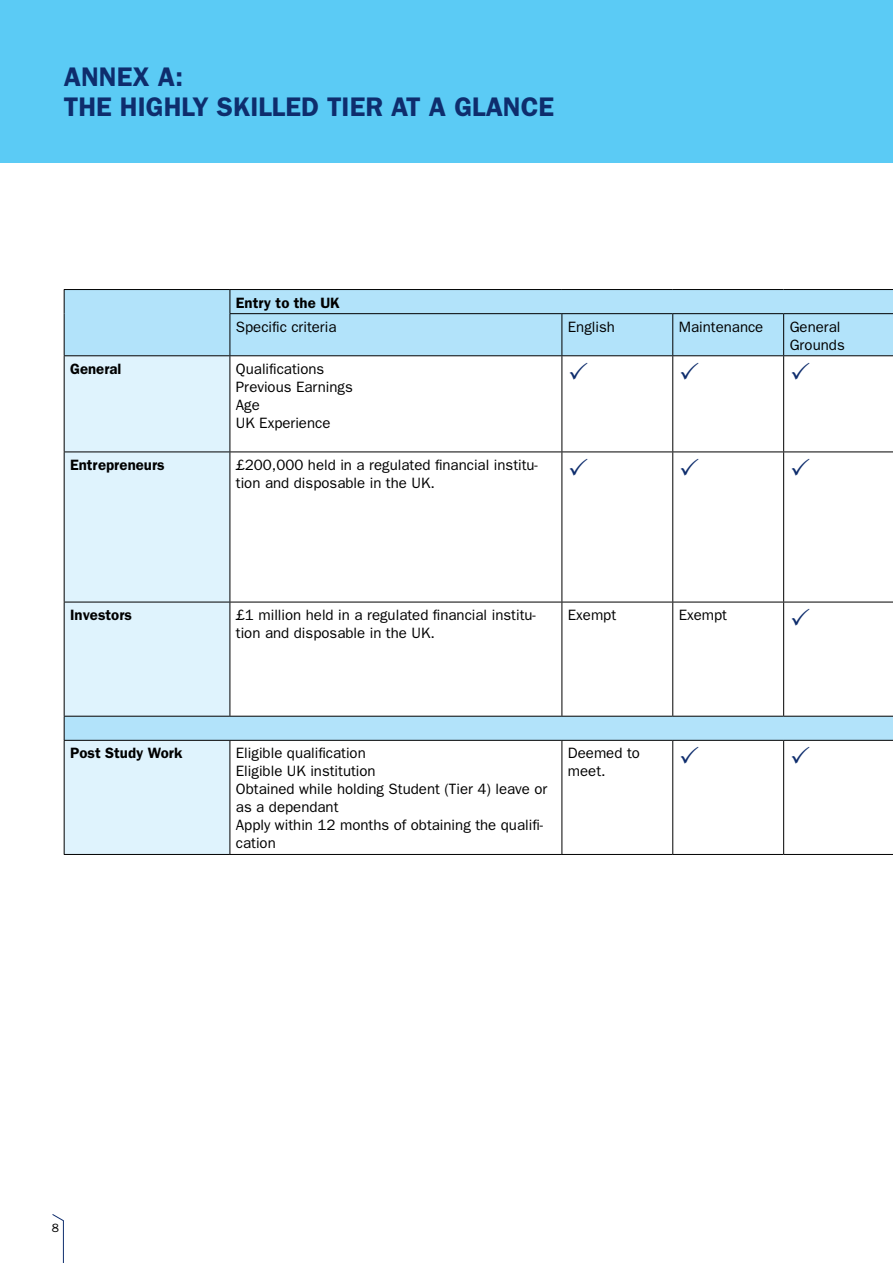
<style>
.page{position:relative;width:893px;height:1263px;background:#fff}
.page>*{position:absolute;margin:0;border:0;box-sizing:border-box;transform-origin:0 0}
.t1{font:600 27px/30px "Franklin Gothic";color:#0e2d6d}
.t2{font:15px/18px "Franklin Gothic";color:#000}
.t3{font:600 15px "Franklin Gothic";color:#000}
</style>
<div class="page">
<hr style="left:63px;top:1220px;width:1px;height:43px;background:#0e2d6d">
<svg style="left:52px;top:1214px;width:12px;height:8px"></svg>
<div style="left:0;top:0;width:893px;height:162px;background:#5bcbf5"></div>
<svg style="left:65px;top:290px;width:828px;height:450px"></svg>
<div style="left:65px;top:356px;width:165px;height:498px;background:#dff3fd"></div>
<hr style="left:64px;top:289px;width:166px;height:1px;background:#000">
<svg style="left:64px;top:290px;width:1px;height:24px"></svg>
<hr style="left:230px;top:289px;width:332px;height:1px;background:#000">
<svg style="left:230px;top:290px;width:1px;height:23px"></svg>
<hr style="left:562px;top:289px;width:111px;height:1px;background:#000">
<hr style="left:673px;top:289px;width:111px;height:1px;background:#000">
<hr style="left:784px;top:289px;width:109px;height:1px;background:#000">
<hr style="left:64px;top:314px;width:1px;height:41px;background:#000">
<hr style="left:230px;top:313px;width:332px;height:1px;background:#000">
<hr style="left:230px;top:314px;width:1px;height:41px;background:#000">
<hr style="left:562px;top:313px;width:111px;height:1px;background:#000">
<hr style="left:561px;top:314px;width:1px;height:41px;background:#000">
<hr style="left:673px;top:313px;width:111px;height:1px;background:#000">
<hr style="left:672px;top:314px;width:1px;height:41px;background:#000">
<hr style="left:784px;top:313px;width:109px;height:1px;background:#000">
<hr style="left:783px;top:314px;width:1px;height:41px;background:#000">
<hr style="left:64px;top:355px;width:166px;height:1px;background:#000">
<hr style="left:64px;top:356px;width:1px;height:95px;background:#000">
<hr style="left:230px;top:355px;width:332px;height:1px;background:#000">
<hr style="left:230px;top:356px;width:1px;height:95px;background:#000">
<hr style="left:562px;top:355px;width:111px;height:1px;background:#000">
<hr style="left:561px;top:356px;width:1px;height:95px;background:#000">
<hr style="left:673px;top:355px;width:111px;height:1px;background:#000">
<hr style="left:672px;top:356px;width:1px;height:95px;background:#000">
<hr style="left:784px;top:355px;width:109px;height:1px;background:#000">
<hr style="left:783px;top:356px;width:1px;height:95px;background:#000">
<hr style="left:64px;top:451px;width:166px;height:1px;background:#000">
<hr style="left:64px;top:452px;width:1px;height:150px;background:#000">
<hr style="left:230px;top:451px;width:332px;height:1px;background:#000">
<hr style="left:230px;top:452px;width:1px;height:150px;background:#000">
<hr style="left:562px;top:451px;width:111px;height:1px;background:#000">
<hr style="left:561px;top:452px;width:1px;height:150px;background:#000">
<hr style="left:673px;top:451px;width:111px;height:1px;background:#000">
<hr style="left:672px;top:452px;width:1px;height:150px;background:#000">
<hr style="left:784px;top:451px;width:109px;height:1px;background:#000">
<hr style="left:783px;top:452px;width:1px;height:150px;background:#000">
<hr style="left:64px;top:602px;width:166px;height:1px;background:#000">
<hr style="left:64px;top:602px;width:1px;height:114px;background:#000">
<hr style="left:230px;top:602px;width:332px;height:1px;background:#000">
<hr style="left:230px;top:602px;width:1px;height:114px;background:#000">
<hr style="left:562px;top:602px;width:111px;height:1px;background:#000">
<hr style="left:561px;top:602px;width:1px;height:114px;background:#000">
<hr style="left:673px;top:602px;width:111px;height:1px;background:#000">
<hr style="left:672px;top:602px;width:1px;height:114px;background:#000">
<hr style="left:784px;top:602px;width:109px;height:1px;background:#000">
<hr style="left:783px;top:602px;width:1px;height:114px;background:#000">
<hr style="left:64px;top:716px;width:166px;height:1px;background:#000">
<svg style="left:64px;top:716px;width:1px;height:24px"></svg>
<hr style="left:230px;top:716px;width:332px;height:1px;background:#000">
<hr style="left:562px;top:716px;width:111px;height:1px;background:#000">
<hr style="left:673px;top:716px;width:111px;height:1px;background:#000">
<hr style="left:784px;top:716px;width:109px;height:1px;background:#000">
<hr style="left:64px;top:740px;width:166px;height:1px;background:#000">
<hr style="left:64px;top:741px;width:1px;height:113px;background:#000">
<hr style="left:230px;top:740px;width:332px;height:1px;background:#000">
<hr style="left:230px;top:741px;width:1px;height:113px;background:#000">
<hr style="left:562px;top:740px;width:111px;height:1px;background:#000">
<hr style="left:561px;top:741px;width:1px;height:113px;background:#000">
<hr style="left:673px;top:740px;width:111px;height:1px;background:#000">
<hr style="left:672px;top:741px;width:1px;height:113px;background:#000">
<hr style="left:784px;top:740px;width:109px;height:1px;background:#000">
<hr style="left:783px;top:741px;width:1px;height:113px;background:#000">
<hr style="left:64px;top:854px;width:166px;height:1px;background:#000">
<hr style="left:230px;top:854px;width:332px;height:1px;background:#000">
<hr style="left:562px;top:854px;width:111px;height:1px;background:#000">
<hr style="left:673px;top:854px;width:111px;height:1px;background:#000">
<hr style="left:784px;top:854px;width:109px;height:1px;background:#000">
<svg style="left:570px;top:362px;width:18px;height:17px"></svg>
<svg style="left:681px;top:362px;width:17px;height:17px"></svg>
<svg style="left:792px;top:362px;width:17px;height:17px"></svg>
<svg style="left:570px;top:458px;width:18px;height:17px"></svg>
<svg style="left:681px;top:458px;width:17px;height:17px"></svg>
<svg style="left:792px;top:458px;width:17px;height:17px"></svg>
<svg style="left:792px;top:608px;width:17px;height:17px"></svg>
<h1 class="t1" style="left:64px;top:61px;width:492px">ANNEX A:<br>THE HIGHLY SKILLED TIER AT A GLANCE</h1>
<p class="t3" style="left:236px;top:294px;width:105px">Entry to the UK</p>
<p class="t2" style="left:236px;top:317px;width:102px">Specific criteria</p>
<p class="t2" style="left:568px;top:317px;width:49px">English</p>
<p class="t2" style="left:679px;top:317px;width:86px">Maintenance</p>
<p class="t2" style="left:790px;top:317px;width:57px">General<br>Grounds</p>
<p class="t3" style="left:70px;top:360px;width:53px">General</p>
<p class="t2" style="left:236px;top:359px;width:118px">Qualifications<br>Previous Earnings<br>Age<br>UK Experience</p>
<p class="t3" style="left:70px;top:456px;width:96px">Entrepreneurs</p>
<p class="t2" style="left:236px;top:456px;width:304px">£200,000 held in a regulated financial institu&shy;tion and disposable in the UK.</p>
<p class="t3" style="left:70px;top:606px;width:63px">Investors</p>
<p class="t2" style="left:236px;top:606px;width:301px">£1 million held in a regulated financial institu&shy;tion and disposable in the UK.</p>
<p class="t2" style="left:568px;top:606px;width:50px">Exempt</p>
<p class="t2" style="left:679px;top:606px;width:50px">Exempt</p>
<p class="t3" style="left:70px;top:744px;width:114px">Post Study Work</p>
<p class="t2" style="left:236px;top:744px;width:313px">Eligible qualification<br>Eligible UK institution<br>Obtained while holding Student (Tier 4) leave or as a dependant<br>Apply within 12 months of obtaining the qualifi&shy;cation</p>
<p class="t2" style="left:568px;top:744px;width:74px">Deemed to meet.</p>
</div>
